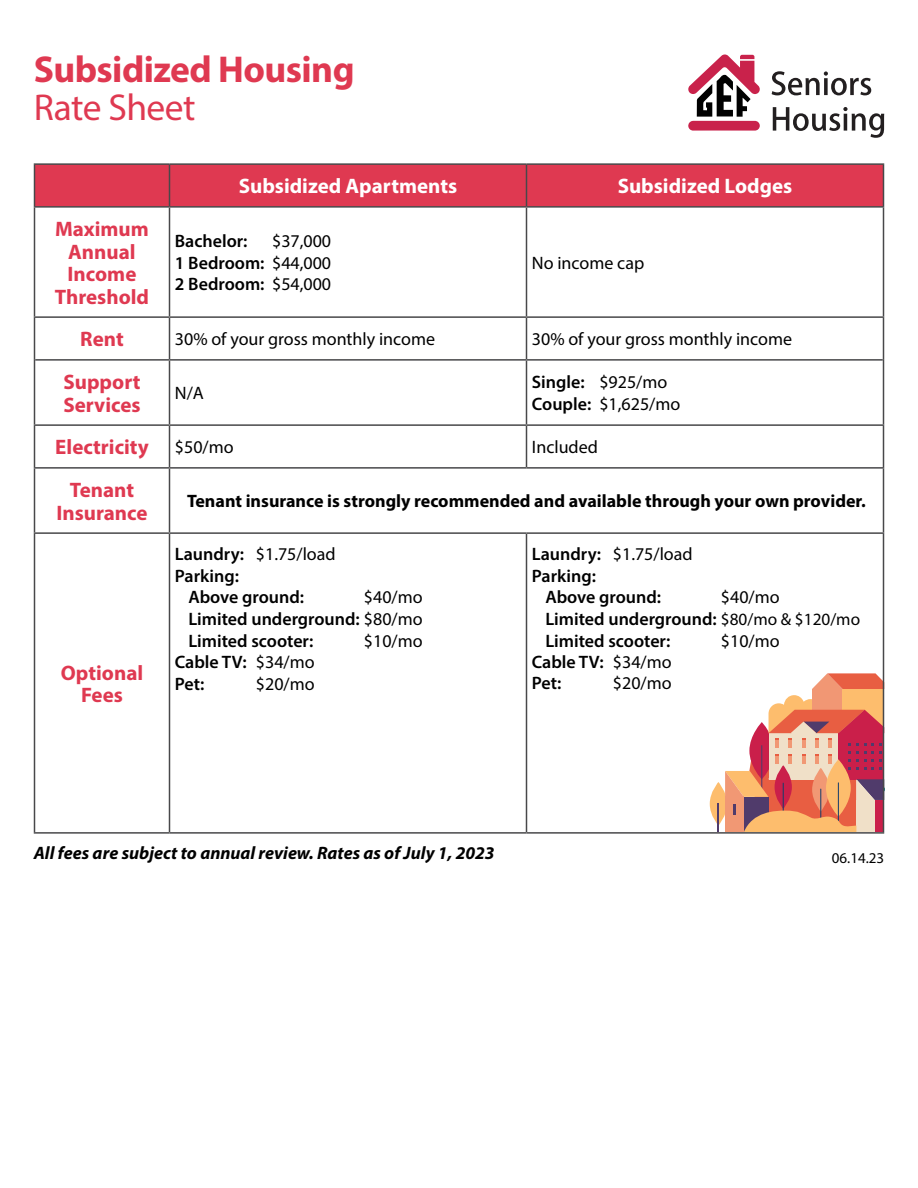
<style>
.page{position:relative;width:918px;height:1188px;background:#fff}
.page>*{position:absolute;margin:0;border:0;box-sizing:border-box;transform-origin:0 0}
.t1{font:700 37.5px "Myriad Pro";letter-spacing:-.015em;color:#df3951}
.t2{font:37.5px "Myriad Pro";letter-spacing:-.015em;color:#df3951}
.t3{font:700 21px/22.5px "Myriad Pro";color:#df3951;text-align:center}
.t4{font:700 21px "Myriad Pro";color:#fff}
.t5{font:18px/21.6px "Myriad Pro";color:#000;text-align:justify}
.t6{font:600 18px/21.6px "Myriad Pro";color:#000}
.t7{font:700 18px "Myriad Pro";color:#000}
.t8{font:italic 700 18px "Myriad Pro";color:#000}
.t9{font:15px "Myriad Pro";color:#000}
.s1{font-weight:600}
.s2{font-weight:400;font-size:18px;color:#000}
.s3{font-weight:400}
.s4{font-weight:400;font-size:17.25px}
</style>
<div class="page">
<svg style="left:710px;top:782px;width:17px;height:44px"></svg>
<svg style="left:718px;top:803px;width:1px;height:28px"></svg>
<svg style="left:812px;top:673px;width:71px;height:16px"></svg>
<div style="left:812px;top:689px;width:31px;height:44px;background:#f19774"></div>
<div style="left:843px;top:689px;width:41px;height:44px;background:#fdbd6d"></div>
<svg style="left:725px;top:695px;width:158px;height:136px"></svg>
<div style="left:35px;top:165px;width:848px;height:41px;background:#df3951"></div>
<hr style="left:526px;top:163px;width:358px;height:2px;background:#48484a">
<hr style="left:883px;top:165px;width:1px;height:41px;background:#48484a">
<hr style="left:883px;top:534px;width:1px;height:298px;background:#48484a">
<hr style="left:526px;top:832px;width:358px;height:2px;background:#48484a">
<hr style="left:34px;top:163px;width:136px;height:2px;background:#48484a">
<hr style="left:34px;top:165px;width:1px;height:41px;background:#48484a">
<hr style="left:34px;top:534px;width:1px;height:298px;background:#48484a">
<hr style="left:34px;top:832px;width:136px;height:2px;background:#48484a">
<hr style="left:170px;top:163px;width:356px;height:2px;background:#48484a">
<hr style="left:169px;top:165px;width:1px;height:41px;background:#48484a">
<hr style="left:526px;top:165px;width:1px;height:41px;background:#48484a">
<hr style="left:169px;top:208px;width:1px;height:108px;background:#48484a">
<hr style="left:526px;top:208px;width:1px;height:108px;background:#48484a">
<hr style="left:169px;top:318px;width:1px;height:41px;background:#48484a">
<hr style="left:526px;top:318px;width:1px;height:41px;background:#48484a">
<hr style="left:169px;top:361px;width:1px;height:63px;background:#48484a">
<hr style="left:526px;top:361px;width:1px;height:63px;background:#48484a">
<hr style="left:169px;top:426px;width:1px;height:41px;background:#48484a">
<hr style="left:526px;top:426px;width:1px;height:41px;background:#48484a">
<hr style="left:169px;top:469px;width:1px;height:63px;background:#48484a">
<hr style="left:169px;top:534px;width:1px;height:298px;background:#48484a">
<hr style="left:526px;top:534px;width:1px;height:298px;background:#48484a">
<hr style="left:170px;top:832px;width:356px;height:2px;background:#48484a">
<hr style="left:34px;top:206px;width:136px;height:2px;background:#48484a">
<hr style="left:34px;top:208px;width:1px;height:108px;background:#48484a">
<hr style="left:170px;top:206px;width:356px;height:2px;background:#48484a">
<hr style="left:526px;top:206px;width:358px;height:2px;background:#48484a">
<hr style="left:883px;top:208px;width:1px;height:108px;background:#48484a">
<hr style="left:34px;top:316px;width:136px;height:2px;background:#48484a">
<hr style="left:34px;top:318px;width:1px;height:42px;background:#48484a">
<hr style="left:170px;top:316px;width:356px;height:2px;background:#48484a">
<hr style="left:526px;top:316px;width:358px;height:2px;background:#48484a">
<hr style="left:883px;top:318px;width:1px;height:42px;background:#48484a">
<hr style="left:35px;top:359px;width:135px;height:2px;background:#48484a">
<hr style="left:170px;top:359px;width:356px;height:2px;background:#48484a">
<hr style="left:526px;top:359px;width:357px;height:2px;background:#48484a">
<hr style="left:34px;top:360px;width:1px;height:64px;background:#48484a">
<hr style="left:883px;top:360px;width:1px;height:64px;background:#48484a">
<hr style="left:34px;top:424px;width:136px;height:2px;background:#48484a">
<hr style="left:34px;top:426px;width:1px;height:41px;background:#48484a">
<hr style="left:170px;top:424px;width:356px;height:2px;background:#48484a">
<hr style="left:526px;top:424px;width:358px;height:2px;background:#48484a">
<hr style="left:883px;top:426px;width:1px;height:41px;background:#48484a">
<hr style="left:34px;top:467px;width:136px;height:2px;background:#48484a">
<hr style="left:34px;top:469px;width:1px;height:63px;background:#48484a">
<hr style="left:170px;top:467px;width:356px;height:2px;background:#48484a">
<hr style="left:526px;top:467px;width:358px;height:2px;background:#48484a">
<hr style="left:883px;top:469px;width:1px;height:63px;background:#48484a">
<hr style="left:34px;top:532px;width:136px;height:2px;background:#48484a">
<hr style="left:170px;top:532px;width:356px;height:2px;background:#48484a">
<hr style="left:526px;top:532px;width:358px;height:2px;background:#48484a">
<svg style="left:772px;top:71px;width:99px;height:24px"></svg>
<svg style="left:773px;top:107px;width:111px;height:31px"></svg>
<svg style="left:688px;top:54px;width:72px;height:77px"></svg>
<h1 class="t1" style="left:34px;top:45px;width:322px">Subsidized Housing</h1>
<h1 class="t2" style="left:34px;top:84px;width:163px">Rate Sheet</h1>
<p class="t3" style="left:55px;top:217px;width:96px">Maximum<br>Annual<br>Income<br>Threshold</p>
<p class="t4" style="left:239px;top:173px;width:220px">Subsidized Apartments</p>
<p class="t4" style="left:618px;top:173px;width:176px">Subsidized Lodges</p>
<p class="t5" style="left:175px;top:230px;width:158px;text-indent:97px">$37,000<br><span class="s1">1 Bedroom:</span> $44,000<br><span class="s1">2 Bedroom:</span> $54,000</p>
<p class="t6" style="left:175px;top:230px;width:74px">Bachelor:</p>
<p class="t5" style="left:532px;top:252px;width:114px">No income cap</p>
<p class="t3" style="left:80px;top:327px;width:45px">Rent</p>
<p class="t5" style="left:175px;top:328px;width:262px">30% of your gross monthly income</p>
<p class="t5" style="left:532px;top:328px;width:262px">30% of your gross monthly income</p>
<p class="t3" style="left:63px;top:370px;width:79px;text-align:left">Support<br>Services</p>
<p class="t5" style="left:175px;top:382px;width:31px">N/A</p>
<p class="t5" style="left:532px;top:371px;width:150px"><span class="s1">Single:</span> $925/mo<br><span class="s1">Couple:</span> $1,625/mo</p>
<p class="t3" style="left:55px;top:435px;width:180px">Electricity <span class="s2">$50/mo</span></p>
<p class="t5" style="left:532px;top:436px;width:68px">Included</p>
<p class="t3" style="left:56px;top:478px;width:93px">Tenant<br>Insurance</p>
<p class="t7" style="left:187px;top:489px;width:680px">Tenant insurance is strongly recommended and available through your own provider.</p>
<p class="t3" style="left:61px;top:661px;width:84px">Optional<br>Fees</p>
<p class="t5" style="left:175px;top:543px;width:162px"><span class="s1">Laundry:</span> $1.75/load</p>
<p class="t6" style="left:175px;top:564px;width:66px">Parking:</p>
<p class="t6" style="left:188px;top:586px;width:117px">Above ground:</p>
<p class="t6" style="left:188px;top:586px;width:236px;text-align:justify;text-indent:175px"><span class="s3">$40/mo </span>Limited underground: <span class="s3">$80/mo </span>Limited scooter:</p>
<p class="t5" style="left:364px;top:629px;width:60px">$10/mo</p>
<p class="t6" style="left:175px;top:651px;width:141px">Cable TV: <span class="s3">$34/mo<br></span>Pet:</p>
<p class="t5" style="left:256px;top:673px;width:60px">$20/mo</p>
<p class="t5" style="left:532px;top:543px;width:162px"><span class="s1">Laundry:</span> $1.75/load</p>
<p class="t6" style="left:532px;top:564px;width:66px">Parking:</p>
<p class="t6" style="left:545px;top:586px;width:117px">Above ground:</p>
<p class="t6" style="left:545px;top:586px;width:316px;text-indent:175px"><span class="s3">$40/mo<br></span>Limited underground: <span class="s4">$80/mo &amp; $120/mo<br></span>Limited scooter:</p>
<p class="t5" style="left:721px;top:629px;width:60px">$10/mo</p>
<p class="t6" style="left:532px;top:651px;width:141px;line-height:21px">Cable TV: <span class="s3">$34/mo<br></span>Pet:</p>
<p class="t5" style="left:613px;top:672px;width:60px">$20/mo</p>
<p class="t8" style="left:34px;top:841px;width:462px">All fees are subject to annual review. Rates as of July 1, 2023</p>
<p class="t9" style="left:832px;top:849px;width:54px">06.14.23</p>
</div>
